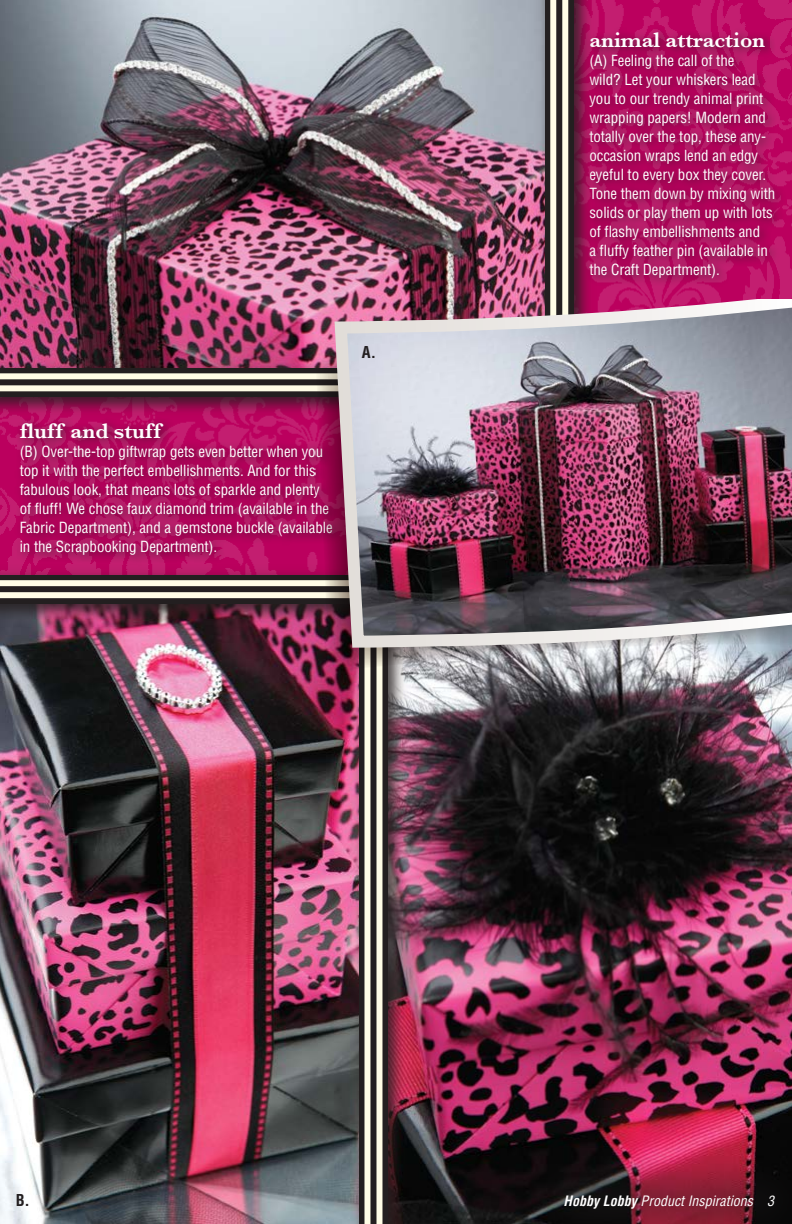
<style>
.page{position:relative;width:792px;height:1224px;background:#fff}
.page>*{position:absolute;margin:0;border:0;box-sizing:border-box;transform-origin:0 0}
.t1{font:600 22px "Baskerville";letter-spacing:-.005em;color:#fff}
.t2{font:700 condensed 16px "Helvetica";color:#231f20}
.t3{font:condensed 15px/19px "Helvetica";letter-spacing:-.005em;color:#fff}
.t4{font:italic condensed 14px "Helvetica";color:#fff}
.s1{font-weight:700}
</style>
<div class="page">
<img style="left:0;top:0;width:792px;height:562px">
<div style="left:584px;top:26px;width:202px;height:263px;background:#231f20;opacity:.75"></div>
<div style="left:14px;top:417px;width:330px;height:150px;background:#231f20;opacity:.75"></div>
<img style="left:0;top:630px;width:346px;height:594px">
<img style="left:414px;top:672px;width:378px;height:552px">
<img style="left:0;top:0;width:532px;height:355px">
<div style="left:0;top:355px;width:792px;height:68px;background:#3d251e;opacity:.3"></div>
<div style="left:0;top:363px;width:792px;height:52px;background:#231f20;opacity:.75"></div>
<div style="left:0;top:368px;width:792px;height:29px;background:#231f20"></div>
<div style="left:0;top:373px;width:792px;height:6px;background:#fffde6"></div>
<div style="left:0;top:385px;width:792px;height:6px;background:#fffde6"></div>
<div style="left:0;top:562px;width:400px;height:68px;background:#3d251e;opacity:.3"></div>
<div style="left:0;top:569px;width:391px;height:52px;background:#231f20;opacity:.75"></div>
<div style="left:0;top:575px;width:374px;height:29px;background:#231f20"></div>
<div style="left:0;top:580px;width:374px;height:6px;background:#fffde6"></div>
<div style="left:0;top:592px;width:374px;height:6px;background:#fffde6"></div>
<div style="left:346px;top:374px;width:68px;height:850px;background:#3d251e;opacity:.3"></div>
<div style="left:354px;top:382px;width:52px;height:842px;background:#231f20;opacity:.75"></div>
<svg style="left:359px;top:672px;width:29px;height:552px;background:#2f2b2a"></svg>
<div style="left:364px;top:388px;width:6px;height:836px;background:#fffde6"></div>
<div style="left:377px;top:388px;width:5px;height:836px;background:#fffde6"></div>
<div style="left:0;top:1177px;width:44px;height:46px;background:#fff;opacity:.75"></div>
<div style="left:532px;top:0;width:68px;height:420px;background:#3d251e;opacity:.3"></div>
<div style="left:540px;top:0;width:52px;height:412px;background:#231f20;opacity:.75"></div>
<div style="left:545px;top:0;width:29px;height:394px;background:#231f20"></div>
<div style="left:550px;top:0;width:6px;height:394px;background:#fffde6"></div>
<div style="left:562px;top:0;width:6px;height:394px;background:#fffde6"></div>
<img style="left:315px;top:322px;width:477px;height:350px">
<img style="left:329px;top:300px;width:463px;height:354px">
<div style="left:524px;top:1153px;width:268px;height:71px;background:#231f20;opacity:.75"></div>
<h1 class="t1" style="left:20px;top:418px;width:143px">fluff and stuff</h1>
<p class="t3" style="left:20px;top:442px;width:315px">(B) Over-the-top giftwrap gets even better when you top it with the perfect embellishments. And for this fabulous look, that means lots of sparkle and plenty of fluff! We chose faux diamond trim (available in the Fabric Department), and a gemstone buckle (available in the Scrapbooking Department).</p>
<p class="t2" style="left:362px;top:343px;width:16px">A.</p>
<h1 class="t1" style="left:589px;top:27px;width:177px">animal attraction</h1>
<p class="t3" style="left:589px;top:51px;width:187px">(A) Feeling the call of the<br>wild? Let your whiskers lead you to our trendy animal print wrapping papers! Modern and totally over the top, these any&shy;occasion wraps lend an edgy eyeful to every box they cover.<br>Tone them down by mixing with solids or play them up with lots of flashy embellishments and<br>a fluffy feather pin (available in the Craft Department).</p>
<p class="t2" style="left:16px;top:1190px;width:16px">B.</p>
<p class="t4" style="left:564px;top:1192px;width:212px"><span class="s1">Hobby Lobby</span> Product Inspirations 3</p>
</div>
